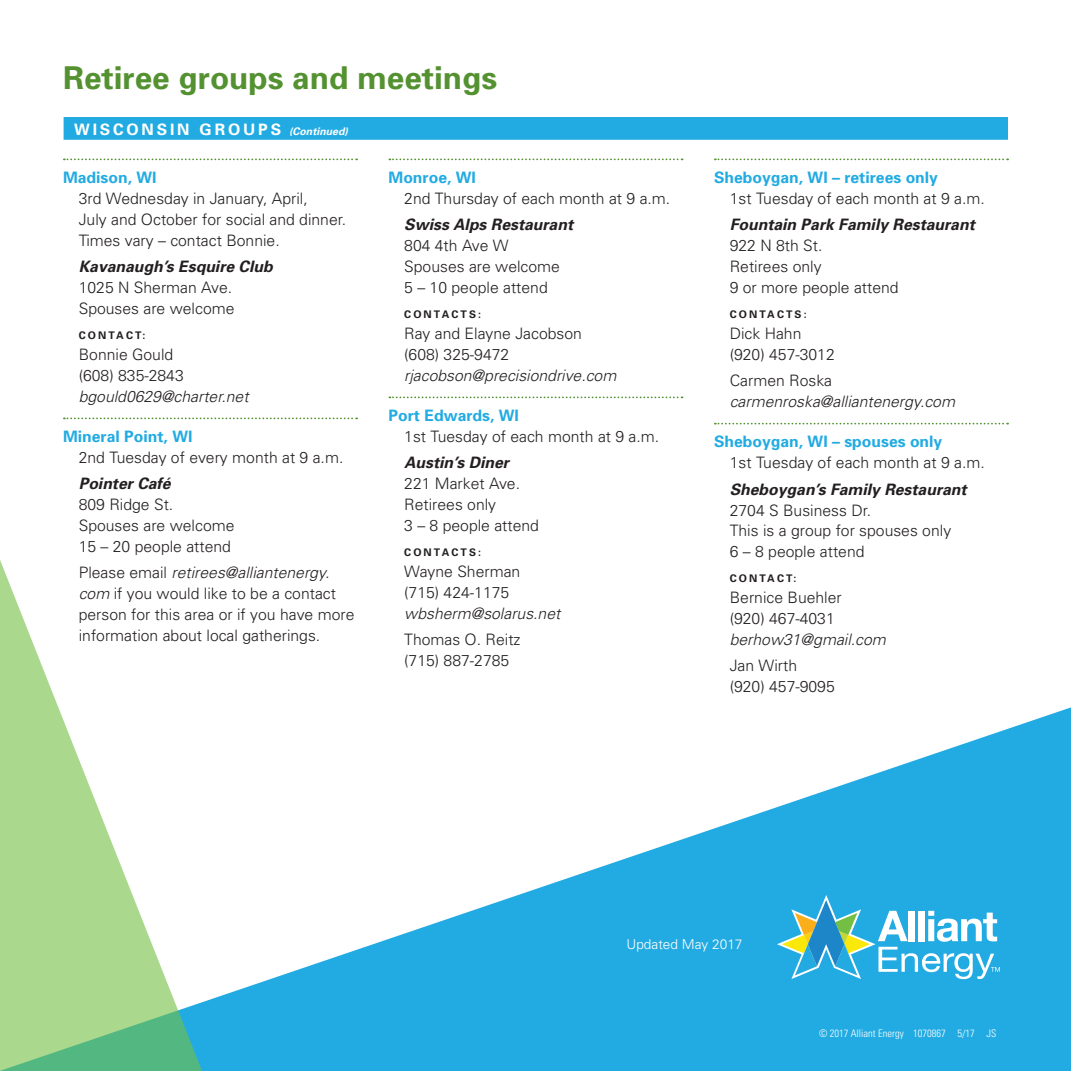
<style>
.page{position:relative;width:1071px;height:1071px;background:#fff}
.page>*{position:absolute;margin:0;border:0;box-sizing:border-box;transform-origin:0 0}
.t1{font:700 31.5px "Univers";color:#549231}
.t2{font:300 15.75px/21px "Univers";color:#231f20}
.t3{font:italic 700 15.75px "Univers";color:#231f20}
.t4{font:italic 300 15.75px "Univers";color:#231f20}
.t5{font:700 15.75px "Univers";color:#22abe2}
.t6{font:700 15.75px "Univers";letter-spacing:.18em;color:#fff}
.t7{font:300 13.65px "Univers";color:#fff}
.t8{font:700 10.5px "Univers";letter-spacing:.2em;color:#231f20}
.t9{font:300 condensed 10.5px "Univers";color:#fff}
.s1{font-style:italic;font-size:10.5px}
.s2{font-style:italic}
</style>
<div class="page">
<svg style="left:227px;top:707px;width:844px;height:364px;fill:#22abe2"></svg>
<svg style="left:64px;top:159px;width:293px;height:1px"></svg>
<svg style="left:64px;top:418px;width:293px;height:1px"></svg>
<svg style="left:389px;top:159px;width:294px;height:1px"></svg>
<svg style="left:389px;top:397px;width:294px;height:1px"></svg>
<svg style="left:715px;top:159px;width:293px;height:1px"></svg>
<svg style="left:715px;top:423px;width:293px;height:2px"></svg>
<div style="left:64px;top:117px;width:944px;height:23px;background:#22abe2"></div>
<svg style="left:777px;top:895px;width:223px;height:84px;background:#56badb"></svg>
<svg style="left:0;top:560px;width:227px;height:511px"></svg>
<h1 class="t1" style="left:63px;top:57px;width:436px">Retiree groups and meetings</h1>
<p class="t6" style="left:74px;top:119px;width:275px">WISCONSIN GROUPS <span class="s1">(Continued)</span></p>
<p class="t5" style="left:63px;top:167px;width:95px">Madison, WI</p>
<p class="t2" style="left:79px;top:187px;width:269px">3rd Wednesday in January, April,<br>July and October for social and dinner.<br>Times vary – contact Bonnie.</p>
<p class="t3" style="left:79px;top:257px;width:196px">Kavanaugh’s Esquire Club</p>
<p class="t2" style="left:79px;top:277px;width:157px">1025 N Sherman Ave.<br>Spouses are welcome</p>
<p class="t8" style="left:79px;top:328px;width:68px">CONTACT:</p>
<p class="t2" style="left:79px;top:343px;width:107px">Bonnie Gould (608) 835-2843</p>
<p class="t4" style="left:79px;top:387px;width:171px">bgould0629@charter.net</p>
<p class="t5" style="left:63px;top:426px;width:131px">Mineral Point, WI</p>
<p class="t2" style="left:79px;top:446px;width:266px">2nd Tuesday of every month at 9 a.m.</p>
<p class="t3" style="left:79px;top:474px;width:93px">Pointer Café</p>
<p class="t2" style="left:79px;top:494px;width:157px">809 Ridge St.<br>Spouses are welcome<br>15 – 20 people attend</p>
<p class="t2" style="left:79px;top:562px;width:277px">Please email <span class="s2">retirees@alliantenergy. com</span> if you would like to be a contact person for this area or if you have more information about local gatherings.</p>
<p class="t5" style="left:388px;top:167px;width:89px">Monroe, WI</p>
<p class="t2" style="left:404px;top:187px;width:268px">2nd Thursday of each month at 9 a.m.</p>
<p class="t3" style="left:404px;top:215px;width:170px">Swiss Alps Restaurant</p>
<p class="t2" style="left:404px;top:235px;width:157px">804 4th Ave W<br>Spouses are welcome<br>5 – 10 people attend</p>
<p class="t8" style="left:404px;top:307px;width:78px">CONTACTS:</p>
<p class="t2" style="left:404px;top:322px;width:179px">Ray and Elayne Jacobson (608) 325-9472</p>
<p class="t4" style="left:404px;top:366px;width:214px">rjacobson@precisiondrive.com</p>
<p class="t5" style="left:388px;top:405px;width:132px">Port Edwards, WI</p>
<p class="t2" style="left:404px;top:425px;width:257px">1st Tuesday of each month at 9 a.m.</p>
<p class="t3" style="left:404px;top:453px;width:106px">Austin’s Diner</p>
<p class="t2" style="left:404px;top:473px;width:136px">221 Market Ave.<br>Retirees only<br>3 – 8 people attend</p>
<p class="t8" style="left:404px;top:545px;width:78px">CONTACTS:</p>
<p class="t2" style="left:404px;top:560px;width:118px">Wayne Sherman (715) 424-1175</p>
<p class="t4" style="left:404px;top:604px;width:158px">wbsherm@solarus.net</p>
<p class="t2" style="left:404px;top:628px;width:118px">Thomas O. Reitz (715) 887-2785</p>
<p class="t5" style="left:714px;top:167px;width:226px">Sheboygan, WI – retirees only</p>
<p class="t2" style="left:730px;top:187px;width:257px">1st Tuesday of each month at 9 a.m.</p>
<p class="t3" style="left:730px;top:215px;width:247px">Fountain Park Family Restaurant</p>
<p class="t2" style="left:730px;top:235px;width:170px">922 N 8th St.<br>Retirees only<br>9 or more people attend</p>
<p class="t8" style="left:730px;top:307px;width:78px">CONTACTS:</p>
<p class="t2" style="left:730px;top:322px;width:107px">Dick Hahn (920) 457-3012</p>
<p class="t2" style="left:730px;top:369px;width:104px">Carmen Roska</p>
<p class="t4" style="left:730px;top:392px;width:227px">carmenroska@alliantenergy.com</p>
<p class="t5" style="left:714px;top:432px;width:230px">Sheboygan, WI – spouses only</p>
<p class="t2" style="left:730px;top:452px;width:257px">1st Tuesday of each month at 9 a.m.</p>
<p class="t3" style="left:730px;top:479px;width:238px">Sheboygan’s Family Restaurant</p>
<p class="t2" style="left:730px;top:499px;width:223px">2704 S Business Dr.<br>This is a group for spouses only<br>6 – 8 people attend</p>
<p class="t8" style="left:730px;top:572px;width:68px">CONTACT:</p>
<p class="t2" style="left:730px;top:586px;width:114px">Bernice Buehler (920) 467-4031</p>
<p class="t4" style="left:730px;top:630px;width:158px">berhow31@gmail.com</p>
<p class="t2" style="left:730px;top:655px;width:107px">Jan Wirth (920) 457-9095</p>
<p class="t7" style="left:626px;top:936px;width:118px">Updated May 2017</p>
<p class="t9" style="left:819px;top:1027px;width:179px">© 2017 Alliant Energy 1070867 5/17 JS</p>
</div>
